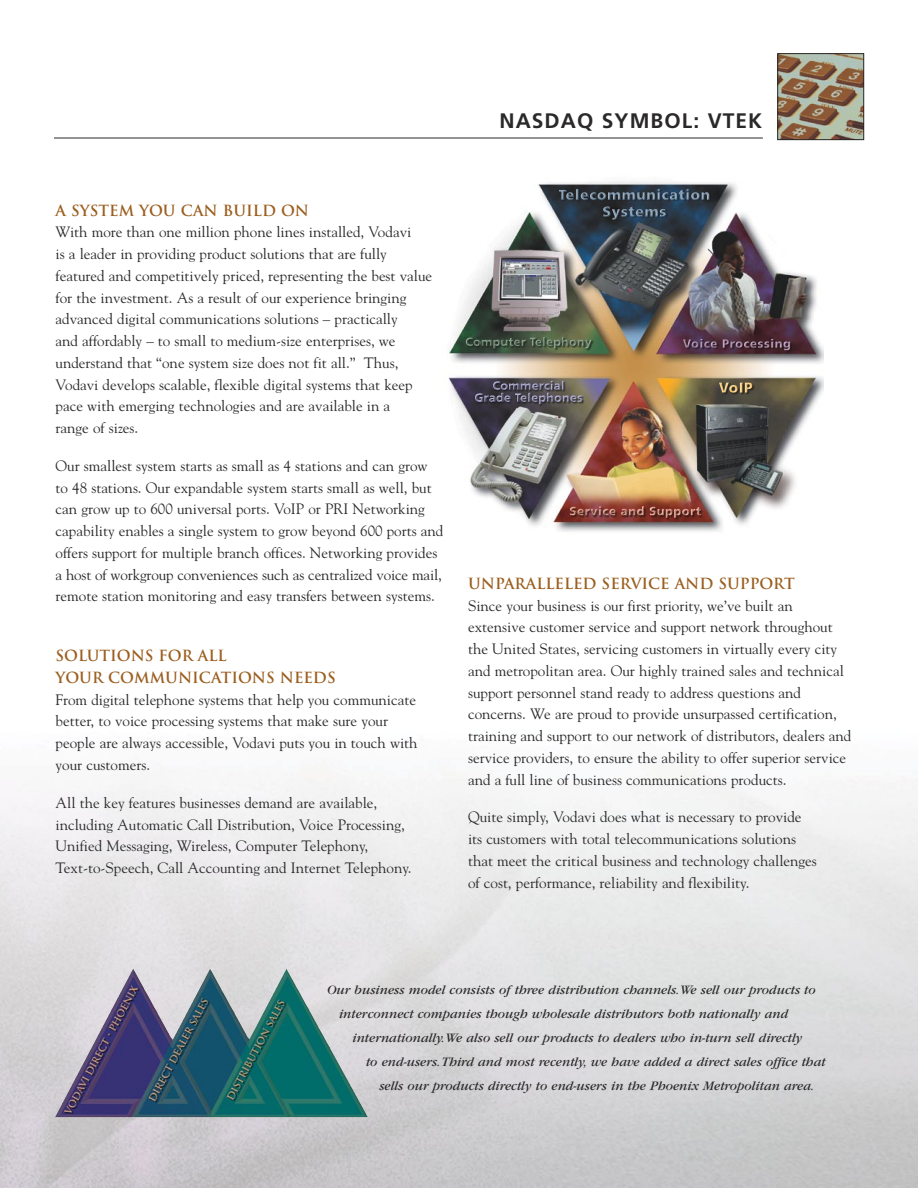
<style>
.page{position:relative;width:918px;height:1188px;background:#fff}
.page>*{position:absolute;margin:0;border:0;box-sizing:border-box;transform-origin:0 0}
.t1{font:700 21px "Frutiger";letter-spacing:.05em;color:#2a2828}
.t2{font:15px/21.8px "Goudy";color:#2a2828}
.t3{font:700 15px/21.8px "Trajan";color:#9b5e1f}
.t4{font:italic 13.5px/24px "Garamond";color:#2a2828}
</style>
<div class="page">
<img style="left:0;top:766px;width:918px;height:422px">
<img style="left:448px;top:181px;width:375px;height:351px">
<img style="left:719px;top:383px;width:34px;height:10px">
<img style="left:570px;top:506px;width:119px;height:12px">
<img style="left:559px;top:189px;width:148px;height:11px">
<img style="left:683px;top:339px;width:107px;height:11px">
<img style="left:475px;top:381px;width:89px;height:21px">
<img style="left:466px;top:337px;width:124px;height:12px">
<img style="left:779px;top:55px;width:83px;height:83px">
<div style="left:777px;top:53px;width:87px;height:87px;border:1px solid #2a2828"></div>
<hr style="left:54px;top:138px;width:709px;height:1px;background:#2a2828">
<img style="left:172px;top:973px;width:35px;height:65px">
<h1 class="t1" style="left:499px;top:108px;width:264px">NASDAQ SYMBOL: VTEK</h1>
<p class="t3" style="left:56px;top:199px;width:255px">A SYSTEM YOU CAN BUILD ON</p>
<p class="t2" style="left:56px;top:221px;width:378px">With more than one million phone lines installed, Vodavi<br>is a leader in providing product solutions that are fully featured and competitively priced, representing the best value for the investment. As a result of our experience bringing advanced digital communications solutions – practically<br>and affordably – to small to medium-size enterprises, we understand that “one system size does not fit all.” Thus, Vodavi develops scalable, flexible digital systems that keep pace with emerging technologies and are available in a<br>range of sizes.</p>
<p class="t2" style="left:56px;top:454px;width:389px">Our smallest system starts as small as 4 stations and can grow to 48 stations. Our expandable system starts small as well, but can grow up to 600 universal ports. VoIP or PRI Networking capability enables a single system to grow beyond 600 ports and offers support for multiple branch offices. Networking provides a host of workgroup conveniences such as centralized voice mail, remote station monitoring and easy transfers between systems.</p>
<p class="t3" style="left:56px;top:645px;width:282px">SOLUTIONS FOR ALL<br>YOUR COMMUNICATIONS NEEDS</p>
<p class="t2" style="left:56px;top:688px;width:364px">From digital telephone systems that help you communicate better, to voice processing systems that make sure your people are always accessible, Vodavi puts you in touch with your customers.</p>
<p class="t2" style="left:56px;top:791px;width:358px">All the key features businesses demand are available, including Automatic Call Distribution, Voice Processing, Unified Messaging, Wireless, Computer Telephony, Text-to-Speech, Call Accounting and Internet Telephony.</p>
<p class="t3" style="left:468px;top:572px;width:328px">UNPARALLELED SERVICE AND SUPPORT</p>
<p class="t2" style="left:468px;top:594px;width:385px">Since your business is our first priority, we’ve built an extensive customer service and support network throughout the United States, servicing customers in virtually every city and metropolitan area. Our highly trained sales and technical support personnel stand ready to address questions and concerns. We are proud to provide unsurpassed certification, training and support to our network of distributors, dealers and service providers, to ensure the ability to offer superior service and a full line of business communications products.</p>
<p class="t2" style="left:468px;top:806px;width:350px">Quite simply, Vodavi does what is necessary to provide its customers with total telecommunications solutions that meet the critical business and technology challenges of cost, performance, reliability and flexibility.</p>
<p class="t4" style="left:339px;top:978px;width:478px;text-indent:-12px">Our business model consists of three distribution channels.We sell our products to interconnect companies though wholesale distributors both nationally and</p>
<p class="t4" style="left:352px;top:1026px;width:451px">internationally.We also sell our products to dealers who in-turn sell directly</p>
<p class="t4" style="left:366px;top:1050px;width:461px">to end-users. Third and most recently, we have added a direct sales office that</p>
<p class="t4" style="left:380px;top:1074px;width:436px">sells our products directly to end-users in the Phoenix Metropolitan area.</p>
</div>
